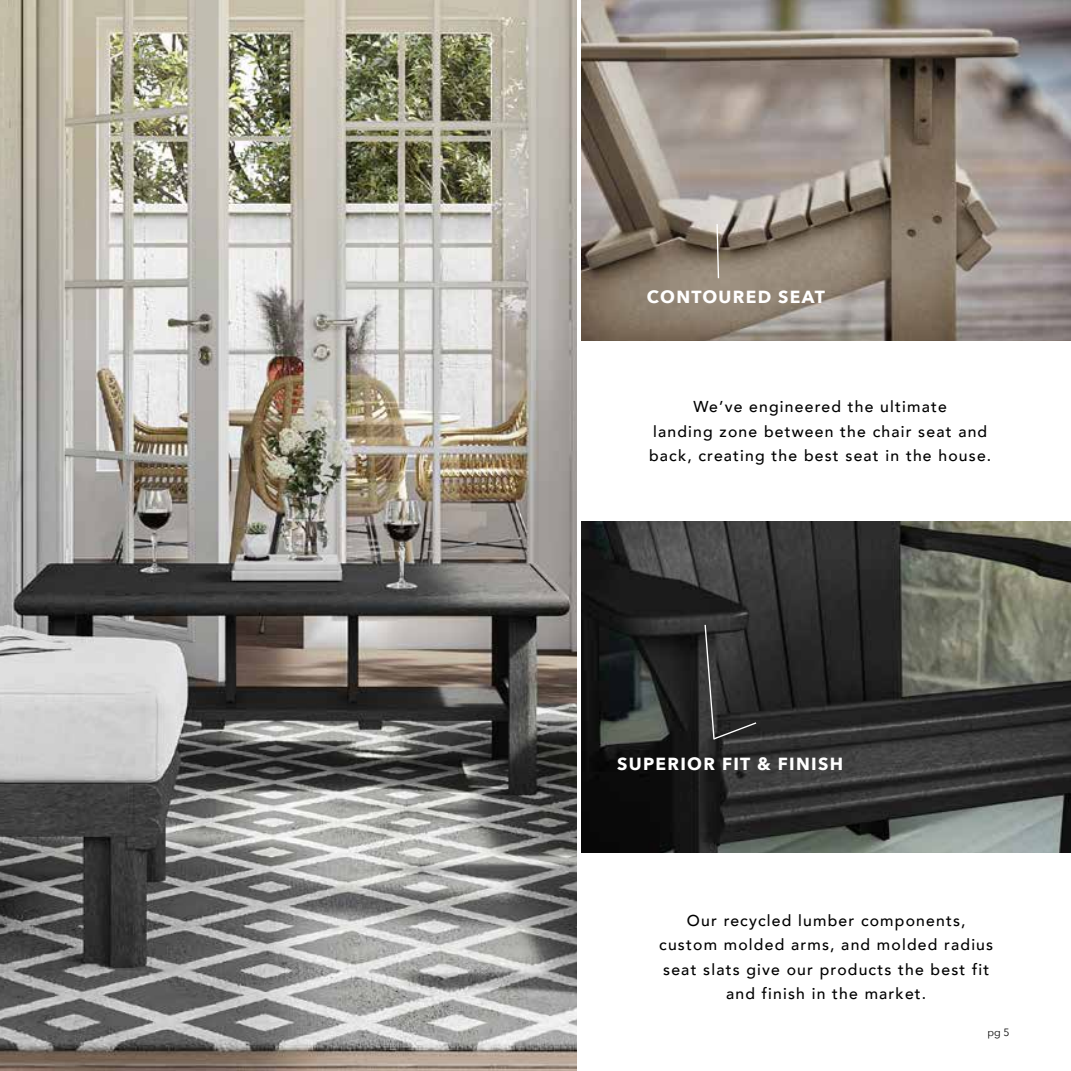
<style>
.page{position:relative;width:1071px;height:1071px;background:#fff}
.page>*{position:absolute;margin:0;border:0;box-sizing:border-box;transform-origin:0 0}
.t1{font:700 17.5px "Avenir Next";letter-spacing:.075em;color:#fff}
.t2{font:500 15.75px/24.5px "Avenir";letter-spacing:.075em;color:#000;text-align:center}
.t3{font:10.5px "Avenir Next";color:#000}
</style>
<div class="page">
<img style="left:0;top:0;width:577px;height:1071px">
<img style="left:582px;top:521px;width:489px;height:332px">
<img style="left:582px;top:0;width:489px;height:341px">
<svg style="left:716px;top:223px;width:4px;height:57px"></svg>
<svg style="left:704px;top:623px;width:54px;height:118px;background:#363636"></svg>
<p class="t1" style="left:647px;top:281px;width:180px">CONTOURED SEAT</p>
<p class="t2" style="left:649px;top:393px;width:344px">We’ve engineered the ultimate<br>landing zone between the chair seat and back, creating the best seat in the house.</p>
<p class="t1" style="left:617px;top:749px;width:227px">SUPERIOR FIT &amp; FINISH</p>
<p class="t2" style="left:659px;top:907px;width:335px">Our recycled lumber components, custom molded arms, and molded radius seat slats give our products the best fit and finish in the market.</p>
<p class="t3" style="left:988px;top:1023px;width:24px">pg 5</p>
</div>
